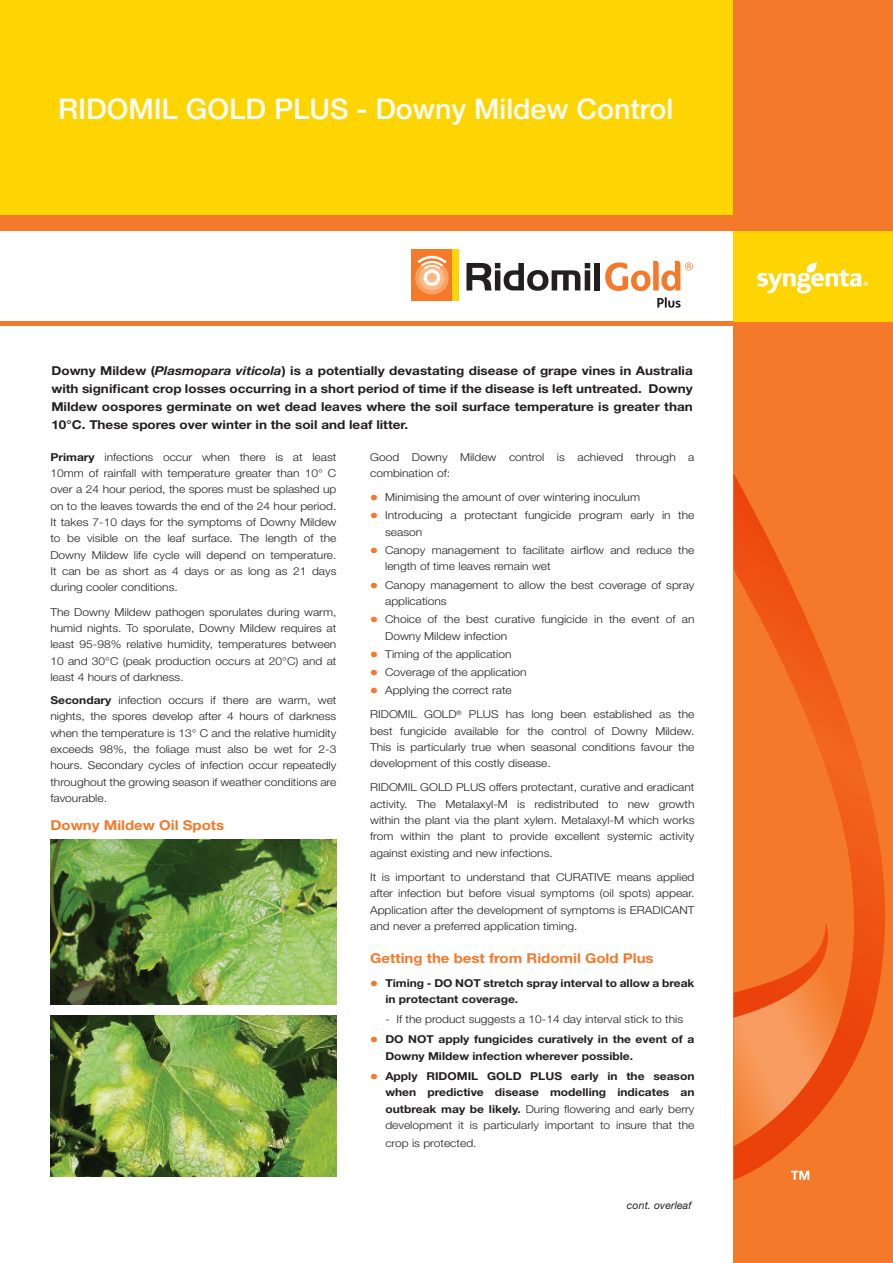
<style>
.page{position:relative;width:893px;height:1263px;background:#fff}
.page>*{position:absolute;margin:0;border:0;box-sizing:border-box;transform-origin:0 0}
.t1{font:500 28.5px "Helvetica Neue LT Std";color:#fff}
.t2{font:700 13.65px "Helvetica Neue LT Std";color:#f4792a;scale:1.1 1}
.t3{font:700 12.3px/17.7px "Helvetica Neue LT Std";color:#231f20;text-align:justify;scale:1.1 1}
.t4{font:300 10.95px/16.4px "Helvetica Neue LT Std";color:#231f20;text-align:justify;scale:1.1 1}
.t5{font:700 10.95px/16.4px "Helvetica Neue LT Std";color:#231f20;scale:1.1 1}
.t6{font:italic 10.5px "Helvetica Neue LT Std";letter-spacing:.01em;color:#231f20}
.s1{font-style:italic}
.s2{color:#f4792a}
.s3{font-weight:300}
.s4{font-weight:700}
</style>
<div class="page">
<div style="left:0;top:0;width:750px;height:218px;background:#fed503"></div>
<div style="left:734px;top:0;width:157px;height:1263px;background:#f4792a"></div>
<svg style="left:734px;top:474px;width:151px;height:706px"></svg>
<svg style="left:734px;top:936px;width:112px;height:210px"></svg>
<svg style="left:791px;top:1171px;width:18px;height:9px"></svg>
<div style="left:733px;top:216px;width:160px;height:106px;background:#fed503"></div>
<div style="left:0;top:216px;width:893px;height:15px;background:#f4792a"></div>
<svg style="left:757px;top:262px;width:111px;height:31px"></svg>
<hr style="left:0;top:322px;width:733px;height:4px;background:#f4792a">
<svg style="left:657px;top:297px;width:24px;height:11px"></svg>
<svg style="left:466px;top:263px;width:124px;height:28px"></svg>
<div style="left:595px;top:263px;width:5px;height:27px;background:#231f20"></div>
<svg style="left:605px;top:261px;width:88px;height:30px"></svg>
<div style="left:452px;top:250px;width:6px;height:51px;background:#fed503"></div>
<div style="left:412px;top:250px;width:40px;height:51px;background:#f4792a"></div>
<div style="left:415px;top:261px;width:34px;height:33px;background:#f9a160;border-radius:50%"></div>
<div style="left:419px;top:265px;width:26px;height:25px;background:#fbba86;border-radius:50%"></div>
<svg style="left:417px;top:256px;width:30px;height:30px"></svg>
<img style="left:51px;top:840px;width:285px;height:165px">
<img style="left:50px;top:1015px;width:286px;height:162px">
<h1 class="t1" style="left:58px;top:92px;width:617px">RIDOMIL GOLD PLUS - Downy Mildew Control</h1>
<p class="t3" style="left:51px;top:362px;width:585px">Downy Mildew (<span class="s1">Plasmopara viticola</span>) is a potentially devastating disease of grape vines in Australia with significant crop losses occurring in a short period of time if the disease is left untreated. Downy Mildew oospores germinate on wet dead leaves where the soil surface temperature is greater than 10°C. These spores over winter in the soil and leaf litter.</p>
<p class="t4" style="left:370px;top:448px;width:296px">Good Downy Mildew control is achieved through a combination of:</p>
<p class="t4" style="left:370px;top:489px;width:247px"><span class="s2">●</span> Minimising the amount of over wintering inoculum</p>
<p class="t4" style="left:385px;top:507px;width:283px;text-indent:-15px"><span class="s2">●</span> Introducing a protectant fungicide program early in the season</p>
<p class="t4" style="left:385px;top:542px;width:283px;text-indent:-15px"><span class="s2">●</span> Canopy management to facilitate airflow and reduce the length of time leaves remain wet</p>
<p class="t4" style="left:385px;top:576px;width:283px;text-indent:-15px"><span class="s2">●</span> Canopy management to allow the best coverage of spray applications</p>
<p class="t4" style="left:385px;top:611px;width:283px;text-indent:-15px"><span class="s2">●</span> Choice of the best curative fungicide in the event of an<br>Downy Mildew infection</p>
<p class="t4" style="left:370px;top:645px;width:130px"><span class="s2">●</span> Timing of the application</p>
<p class="t4" style="left:370px;top:664px;width:144px"><span class="s2">●</span> Coverage of the application</p>
<p class="t4" style="left:370px;top:678px;width:296px;line-height:24px"><span class="s2">●</span> Applying the correct rate<br>RIDOMIL GOLD<sup>®</sup> PLUS has long been established as the</p>
<p class="t4" style="left:370px;top:722px;width:296px">best fungicide available for the control of Downy Mildew.<br>This is particularly true when seasonal conditions favour the development of this costly disease.</p>
<p class="t4" style="left:370px;top:779px;width:296px">RIDOMIL GOLD PLUS offers protectant, curative and eradicant activity. The Metalaxyl-M is redistributed to new growth within the plant via the plant xylem. Metalaxyl-M which works from within the plant to provide excellent systemic activity against existing and new infections.</p>
<p class="t4" style="left:370px;top:868px;width:296px">It is important to understand that CURATIVE means applied after infection but before visual symptoms (oil spots) appear.<br>Application after the development of symptoms is ERADICANT and never a preferred application timing.</p>
<p class="t2" style="left:370px;top:949px;width:259px">Getting the best from Ridomil Gold Plus</p>
<p class="t5" style="left:385px;top:974px;width:282px;text-indent:-15px"><span class="s2">●</span> Timing - DO NOT stretch spray interval to allow a break in protectant coverage.</p>
<p class="t4" style="left:385px;top:1011px;width:272px">- If the product suggests a 10-14 day interval stick to this</p>
<p class="t5" style="left:385px;top:1031px;width:282px;text-indent:-15px"><span class="s2">●</span> DO NOT apply fungicides curatively in the event of a<br>Downy Mildew infection wherever possible.</p>
<p class="t5" style="left:385px;top:1067px;width:282px;text-align:justify;text-indent:-15px"><span class="s2">●</span> Apply RIDOMIL GOLD PLUS early in the season when predictive disease modelling indicates an outbreak may be likely. <span class="s3">During flowering and early berry development it is particularly important to insure that the</span></p>
<p class="t4" style="left:385px;top:1134px;width:84px">crop is protected.</p>
<p class="t4" style="left:50px;top:448px;width:262px"><span class="s4">Primary</span> infections occur when there is at least 10mm of rainfall with temperature greater than 10° C over a 24 hour period, the spores must be splashed up on to the leaves towards the end of the 24 hour period.<br>It takes 7-10 days for the symptoms of Downy Mildew to be visible on the leaf surface. The length of the Downy Mildew life cycle will depend on temperature.<br>It can be as short as 4 days or as long as 21 days during cooler conditions.</p>
<p class="t4" style="left:50px;top:603px;width:262px">The Downy Mildew pathogen sporulates during warm, humid nights. To sporulate, Downy Mildew requires at least 95-98% relative humidity, temperatures between 10 and 30°C (peak production occurs at 20°C) and at least 4 hours of darkness.</p>
<p class="t4" style="left:50px;top:692px;width:262px"><span class="s4">Secondary</span> infection occurs if there are warm, wet nights, the spores develop after 4 hours of darkness when the temperature is 13° C and the relative humidity exceeds 98%, the foliage must also be wet for 2-3 hours. Secondary cycles of infection occur repeatedly throughout the growing season if weather conditions are favourable.</p>
<p class="t2" style="left:50px;top:816px;width:160px">Downy Mildew Oil Spots</p>
<p class="t6" style="left:627px;top:1198px;width:66px">cont. overleaf</p>
</div>
